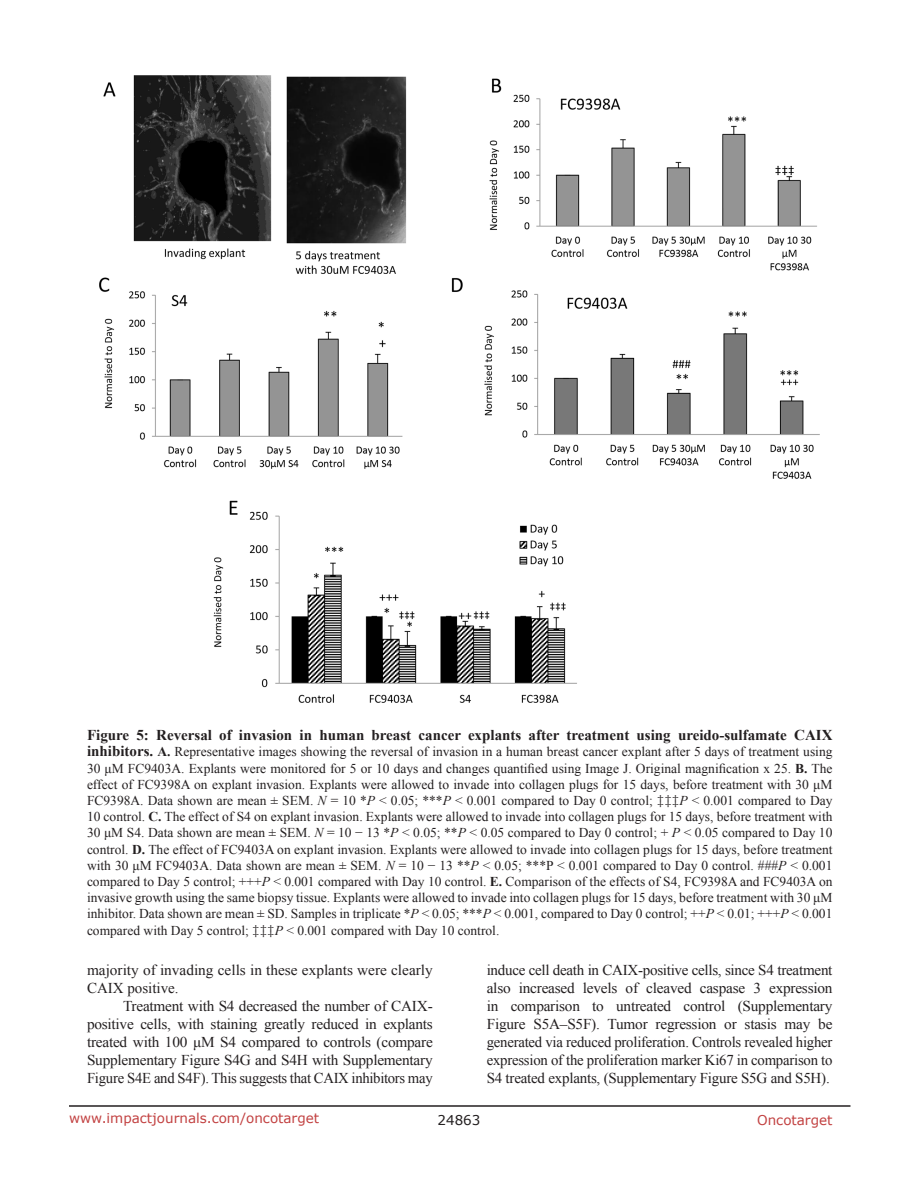
<style>
.page{position:relative;width:918px;height:1188px;background:#fff}
.page>*{position:absolute;margin:0;border:0;box-sizing:border-box;transform-origin:0 0}
.BodyText{font:15px/18px "Times New Roman";letter-spacing:-.015em;color:#231f20;text-align:justify}
.FigureText{font:700 15px "Times New Roman";color:#231f20}
.FigureText-2{font:13.5px/16.2px "Times New Roman";color:#231f20;text-align:justify}
.t1{font:13.5px "Verdana";color:#c24141}
.t2{font:13.5px "Verdana";color:#231f20}
.s1{font-weight:700;font-size:15px}
.s2{font-weight:700}
.s3{font-style:italic}
.s4{font-family:"Century Gothic"}
</style>
<div class="page">
<hr style="left:69px;top:1105px;width:781px;height:2px;background:#231f20">
<img style="left:100px;top:76px;width:720px;height:627px">
<p class="FigureText" style="left:87px;top:725px;width:747px">Figure 5: Reversal of invasion in human breast cancer explants after treatment using ureido-sulfamate CAIX</p>
<p class="FigureText-2" style="left:87px;top:744px;width:747px"><span class="s1">inhibitors.</span> <span class="s2">A.</span> Representative images showing the reversal of invasion in a human breast cancer explant after 5 days of treatment using 30 μM FC9403A. Explants were monitored for 5 or 10 days and changes quantified using Image J. Original magnification x 25. <span class="s2">B.</span> The effect of FC9398A on explant invasion. Explants were allowed to invade into collagen plugs for 15 days, before treatment with 30 μM FC9398A. Data shown are mean ± SEM. <span class="s3">N</span> = 10 *<span class="s3">P</span> &lt; 0.05; ***<span class="s3">P</span> &lt; 0.001 compared to Day 0 control; <span class="s4">‡‡‡</span><span class="s3">P</span> &lt; 0.001 compared to Day 10 control. <span class="s2">C.</span> The effect of S4 on explant invasion. Explants were allowed to invade into collagen plugs for 15 days, before treatment with 30 μM S4. Data shown are mean ± SEM. <span class="s3">N</span> = 10 − 13 *<span class="s3">P</span> &lt; 0.05; **<span class="s3">P</span> &lt; 0.05 compared to Day 0 control; + <span class="s3">P</span> &lt; 0.05 compared to Day 10 control. <span class="s2">D.</span> The effect of FC9403A on explant invasion. Explants were allowed to invade into collagen plugs for 15 days, before treatment with 30 μM FC9403A. Data shown are mean ± SEM. <span class="s3">N</span> = 10 − 13 **<span class="s3">P</span> &lt; 0.05; ***P &lt; 0.001 compared to Day 0 control. ###<span class="s3">P</span> &lt; 0.001 compared to Day 5 control; +++<span class="s3">P</span> &lt; 0.001 compared with Day 10 control. <span class="s2">E.</span> Comparison of the effects of S4, FC9398A and FC9403A on invasive growth using the same biopsy tissue. Explants were allowed to invade into collagen plugs for 15 days, before treatment with 30 μM inhibitor. Data shown are mean ± SD. Samples in triplicate *<span class="s3">P</span> &lt; 0.05; ***<span class="s3">P</span> &lt; 0.001, compared to Day 0 control; ++<span class="s3">P</span> &lt; 0.01; +++<span class="s3">P</span> &lt; 0.001 compared with Day 5 control; <span class="s4">‡‡‡</span><span class="s3">P</span> &lt; 0.001 compared with Day 10 control.</p>
<p class="BodyText" style="left:87px;top:961px;width:347px">majority of invading cells in these explants were clearly<br>CAIX positive.</p>
<p class="BodyText" style="left:87px;top:997px;width:347px;text-indent:36px">Treatment with S4 decreased the number of CAIX&shy;positive cells, with staining greatly reduced in explants treated with 100 μM S4 compared to controls (compare Supplementary Figure S4G and S4H with Supplementary Figure S4E and S4F). This suggests that CAIX inhibitors may</p>
<p class="BodyText" style="left:487px;top:961px;width:347px">induce cell death in CAIX-positive cells, since S4 treatment also increased levels of cleaved caspase 3 expression in comparison to untreated control (Supplementary Figure S5A–S5F). Tumor regression or stasis may be generated via reduced proliferation. Controls revealed higher expression of the proliferation marker Ki67 in comparison to S4 treated explants, (Supplementary Figure S5G and S5H).</p>
<p class="t1" style="left:69px;top:1109px;width:252px">www.impactjournals.com/oncotarget</p>
<p class="t2" style="left:438px;top:1111px;width:44px">24863</p>
<p class="t1" style="left:757px;top:1111px;width:77px">Oncotarget</p>
</div>
